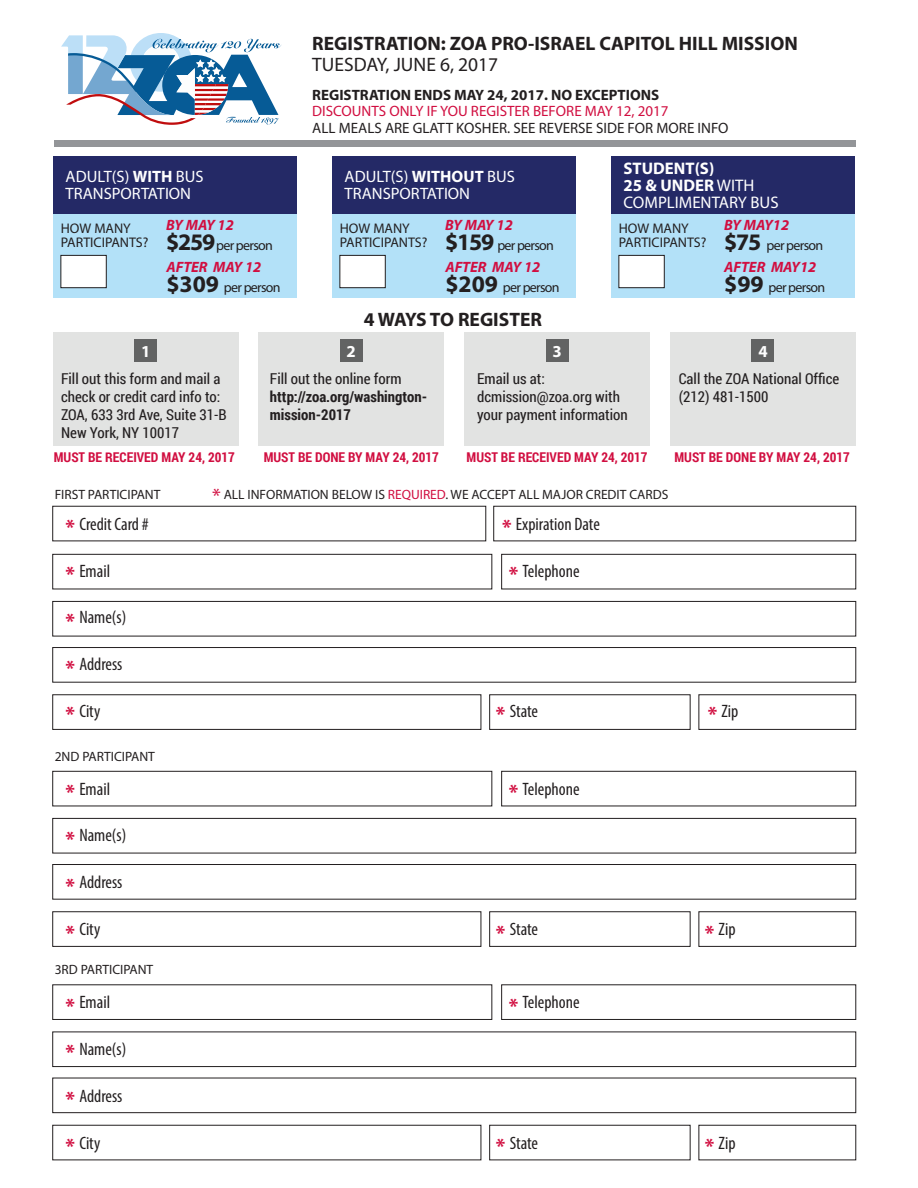
<style>
.page{position:relative;width:918px;height:1188px;background:#fff}
.page>*{position:absolute;margin:0;border:0;box-sizing:border-box;transform-origin:0 0}
.t1{font:700 19.5px "Myriad Pro";color:#231f20}
.t2{font:19.5px "Myriad Pro";color:#231f20}
.t3{font:condensed 18px "Myriad Pro";color:#231f20}
.t4{font:16.8px/16.8px "Myriad Pro";color:#fff}
.t5{font:700 16.8px "Myriad Pro";color:#fdfdfd}
.t6{font:16.5px/16.8px "Myriad Pro";color:#fff}
.t7{font:15px/18px "Roboto Condensed";color:#231f20}
.t8{font:italic 700 15px "Myriad Pro";color:#d10e40}
.t9{font:15px "Myriad Pro";color:#231f20}
.t10{font:15px "Myriad Pro";color:#d10e40}
.t11{font:700 15px "Myriad Pro";color:#231f20}
.t12{font:700 15px/18px "Roboto Condensed";color:#231f20}
.t13{font:13.95px "Myriad Pro";letter-spacing:-.05em;color:#231f20}
.t14{font:13.95px/14px "Myriad Pro";color:#231f20}
.t15{font:700 13.5px "Myriad";color:#231f20}
.t16{font:700 13.5px "Roboto Condensed";color:#d10e40}
.s1{font-weight:700}
.s2{font-weight:700;font-size:23.85px}
.s3{font-size:21px;color:#d10e40}
.s4{color:#d10e40}
.s5{font-weight:700;font-stretch:normal;font-size:21px;color:#d10e40}
</style>
<div class="page">
<div style="left:52px;top:506px;width:434px;height:35px;border:1px solid #231f20"></div>
<div style="left:493px;top:506px;width:363px;height:35px;border:1px solid #231f20"></div>
<div style="left:52px;top:647px;width:804px;height:36px;border:1px solid #231f20"></div>
<div style="left:698px;top:694px;width:158px;height:36px;border:1px solid #231f20"></div>
<div style="left:489px;top:694px;width:202px;height:36px;border:1px solid #231f20"></div>
<div style="left:52px;top:694px;width:429px;height:36px;border:1px solid #231f20"></div>
<div style="left:52px;top:601px;width:804px;height:35px;border:1px solid #231f20"></div>
<div style="left:501px;top:554px;width:355px;height:35px;border:1px solid #231f20"></div>
<div style="left:52px;top:554px;width:440px;height:35px;border:1px solid #231f20"></div>
<div style="left:52px;top:864px;width:804px;height:36px;border:1px solid #231f20"></div>
<div style="left:698px;top:911px;width:158px;height:36px;border:1px solid #231f20"></div>
<div style="left:489px;top:911px;width:202px;height:36px;border:1px solid #231f20"></div>
<div style="left:52px;top:911px;width:429px;height:36px;border:1px solid #231f20"></div>
<div style="left:52px;top:818px;width:804px;height:35px;border:1px solid #231f20"></div>
<div style="left:501px;top:771px;width:355px;height:35px;border:1px solid #231f20"></div>
<div style="left:52px;top:771px;width:440px;height:35px;border:1px solid #231f20"></div>
<div style="left:52px;top:1078px;width:804px;height:35px;border:1px solid #231f20"></div>
<div style="left:698px;top:1125px;width:158px;height:35px;border:1px solid #231f20"></div>
<div style="left:489px;top:1125px;width:202px;height:35px;border:1px solid #231f20"></div>
<div style="left:52px;top:1125px;width:429px;height:35px;border:1px solid #231f20"></div>
<div style="left:52px;top:1032px;width:804px;height:35px;border:1px solid #231f20"></div>
<div style="left:501px;top:984px;width:355px;height:36px;border:1px solid #231f20"></div>
<div style="left:52px;top:984px;width:440px;height:36px;border:1px solid #231f20"></div>
<div style="left:54px;top:140px;width:801px;height:7px;background:#939598"></div>
<div style="left:259px;top:332px;width:185px;height:114px;background:#e2e3e2"></div>
<div style="left:464px;top:332px;width:186px;height:114px;background:#e2e3e2"></div>
<div style="left:670px;top:332px;width:186px;height:114px;background:#e2e3e2"></div>
<div style="left:53px;top:332px;width:185px;height:114px;background:#e2e3e2"></div>
<div style="left:134px;top:340px;width:23px;height:22px;background:#626363"></div>
<div style="left:340px;top:340px;width:22px;height:22px;background:#626363"></div>
<div style="left:546px;top:340px;width:22px;height:22px;background:#626363"></div>
<div style="left:752px;top:340px;width:22px;height:22px;background:#626363"></div>
<div style="left:54px;top:214px;width:243px;height:84px;background:#b3e1f8"></div>
<div style="left:54px;top:156px;width:243px;height:58px;background:#242966"></div>
<div style="left:60px;top:255px;width:47px;height:33px;background:#fff;border:1px solid #231f20"></div>
<div style="left:333px;top:214px;width:243px;height:84px;background:#b3e1f8"></div>
<div style="left:333px;top:156px;width:243px;height:58px;background:#242966"></div>
<div style="left:339px;top:255px;width:47px;height:33px;background:#fff;border:1px solid #231f20"></div>
<div style="left:612px;top:214px;width:243px;height:84px;background:#b3e1f8"></div>
<div style="left:612px;top:156px;width:243px;height:58px;background:#242966"></div>
<div style="left:618px;top:255px;width:47px;height:33px;background:#fff;border:1px solid #231f20"></div>
<svg style="left:61px;top:33px;width:220px;height:92px"></svg>
<h1 class="t1" style="left:312px;top:31px;width:487px">REGISTRATION: ZOA PRO-ISRAEL CAPITOL HILL MISSION</h1>
<h1 class="t2" style="left:312px;top:53px;width:188px">TUESDAY, JUNE 6, 2017</h1>
<p class="t6" style="left:66px;top:168px;width:140px">ADULT(S) <span class="s1">WITH</span> BUS<br>TRANSPORTATION</p>
<p class="t8" style="left:166px;top:216px;width:69px">BY MAY 12</p>
<p class="t13" style="left:166px;top:237px;width:108px"><span class="s2">$259</span>per person</p>
<p class="t8" style="left:166px;top:257px;width:96px">AFTER MAY 12</p>
<p class="t13" style="left:166px;top:278px;width:116px"><span class="s2">$309</span> per person</p>
<p class="t14" style="left:61px;top:221px;width:89px">HOW MANY<br>PARTICIPANTS?</p>
<p class="t11" style="left:312px;top:85px;width:348px">REGISTRATION ENDS MAY 24, 2017. NO EXCEPTIONS</p>
<p class="t10" style="left:312px;top:102px;width:358px">DISCOUNTS ONLY IF YOU REGISTER BEFORE MAY 12, 2017</p>
<p class="t9" style="left:312px;top:118px;width:418px">ALL MEALS ARE GLATT KOSHER. SEE REVERSE SIDE FOR MORE INFO</p>
<p class="t6" style="left:345px;top:168px;width:172px">ADULT(S) <span class="s1">WITHOUT</span> BUS<br>TRANSPORTATION</p>
<p class="t8" style="left:445px;top:216px;width:69px">BY MAY 12</p>
<p class="t13" style="left:445px;top:237px;width:111px"><span class="s2">$159</span> per person</p>
<p class="t8" style="left:445px;top:257px;width:96px">AFTER MAY 12</p>
<p class="t13" style="left:445px;top:278px;width:116px"><span class="s2">$209</span> per person</p>
<p class="t14" style="left:340px;top:221px;width:89px">HOW MANY<br>PARTICIPANTS?</p>
<h1 class="t1" style="left:364px;top:307px;width:180px">4 WAYS TO REGISTER</h1>
<p class="t4" style="left:624px;top:160px;width:157px"><span class="s1">STUDENT(S)<br>25 &amp; UNDER</span> WITH<br>COMPLIMENTARY BUS</p>
<p class="t14" style="left:619px;top:221px;width:89px">HOW MANY<br>PARTICIPANTS?</p>
<p class="t8" style="left:724px;top:216px;width:67px">BY MAY12</p>
<p class="t13" style="left:724px;top:237px;width:101px"><span class="s2">$75</span> per person</p>
<p class="t8" style="left:724px;top:257px;width:94px">AFTER MAY12</p>
<p class="t13" style="left:724px;top:278px;width:103px"><span class="s2">$99</span> per person</p>
<p class="t5" style="left:141px;top:340px;width:11px">1</p>
<p class="t5" style="left:347px;top:340px;width:11px">2</p>
<p class="t5" style="left:553px;top:340px;width:11px">3</p>
<p class="t5" style="left:758px;top:340px;width:11px">4</p>
<p class="t7" style="left:61px;top:369px;width:167px">Fill out this form and mail a check or credit card info to:<br>ZOA, 633 3rd Ave, Suite 31-B<br>New York, NY 10017</p>
<p class="t7" style="left:477px;top:369px;width:152px">Email us at: dcmission@zoa.org with your payment information</p>
<p class="t7" style="left:270px;top:369px;width:133px">Fill out the online form</p>
<p class="t12" style="left:270px;top:387px;width:159px">http://zoa.org/washington&shy;mission-2017</p>
<p class="t7" style="left:679px;top:369px;width:162px">Call the ZOA National Office (212) 481-1500</p>
<p class="t16" style="left:54px;top:448px;width:183px">MUST BE RECEIVED MAY 24, 2017</p>
<p class="t16" style="left:264px;top:448px;width:177px">MUST BE DONE BY MAY 24, 2017</p>
<p class="t16" style="left:467px;top:448px;width:183px">MUST BE RECEIVED MAY 24, 2017</p>
<p class="t16" style="left:674px;top:448px;width:177px">MUST BE DONE BY MAY 24, 2017</p>
<p class="t15" style="left:55px;top:486px;width:107px">FIRST PARTICIPANT</p>
<p class="t15" style="left:212px;top:486px;width:458px"><span class="s3">*</span> ALL INFORMATION BELOW IS <span class="s4">REQUIRED</span>. WE ACCEPT ALL MAJOR CREDIT CARDS</p>
<p class="t3" style="left:66px;top:513px;width:85px"><span class="s5">*</span> Credit Card #</p>
<p class="t3" style="left:502px;top:513px;width:99px"><span class="s5">*</span> Expiration Date</p>
<p class="t3" style="left:66px;top:560px;width:46px"><span class="s5">*</span> Email</p>
<p class="t3" style="left:509px;top:560px;width:72px"><span class="s5">*</span> Telephone</p>
<p class="t3" style="left:66px;top:606px;width:62px"><span class="s5">*</span> Name(s)</p>
<p class="t3" style="left:66px;top:653px;width:58px"><span class="s5">*</span> Address</p>
<p class="t3" style="left:66px;top:700px;width:36px"><span class="s5">*</span> City</p>
<p class="t3" style="left:496px;top:700px;width:44px"><span class="s5">*</span> State</p>
<p class="t3" style="left:708px;top:700px;width:32px"><span class="s5">*</span> Zip</p>
<p class="t15" style="left:55px;top:748px;width:102px">2ND PARTICIPANT</p>
<p class="t3" style="left:66px;top:778px;width:46px"><span class="s5">*</span> Email</p>
<p class="t3" style="left:509px;top:778px;width:72px"><span class="s5">*</span> Telephone</p>
<p class="t3" style="left:66px;top:825px;width:62px"><span class="s5">*</span> Name(s)</p>
<p class="t3" style="left:66px;top:871px;width:58px"><span class="s5">*</span> Address</p>
<p class="t3" style="left:66px;top:918px;width:36px"><span class="s5">*</span> City</p>
<p class="t3" style="left:496px;top:918px;width:44px"><span class="s5">*</span> State</p>
<p class="t3" style="left:705px;top:918px;width:32px"><span class="s5">*</span> Zip</p>
<p class="t15" style="left:55px;top:962px;width:100px">3RD PARTICIPANT</p>
<p class="t3" style="left:66px;top:991px;width:46px"><span class="s5">*</span> Email</p>
<p class="t3" style="left:509px;top:991px;width:72px"><span class="s5">*</span> Telephone</p>
<p class="t3" style="left:66px;top:1038px;width:62px"><span class="s5">*</span> Name(s)</p>
<p class="t3" style="left:66px;top:1085px;width:58px"><span class="s5">*</span> Address</p>
<p class="t3" style="left:66px;top:1132px;width:36px"><span class="s5">*</span> City</p>
<p class="t3" style="left:496px;top:1132px;width:44px"><span class="s5">*</span> State</p>
<p class="t3" style="left:705px;top:1132px;width:32px"><span class="s5">*</span> Zip</p>
</div>
